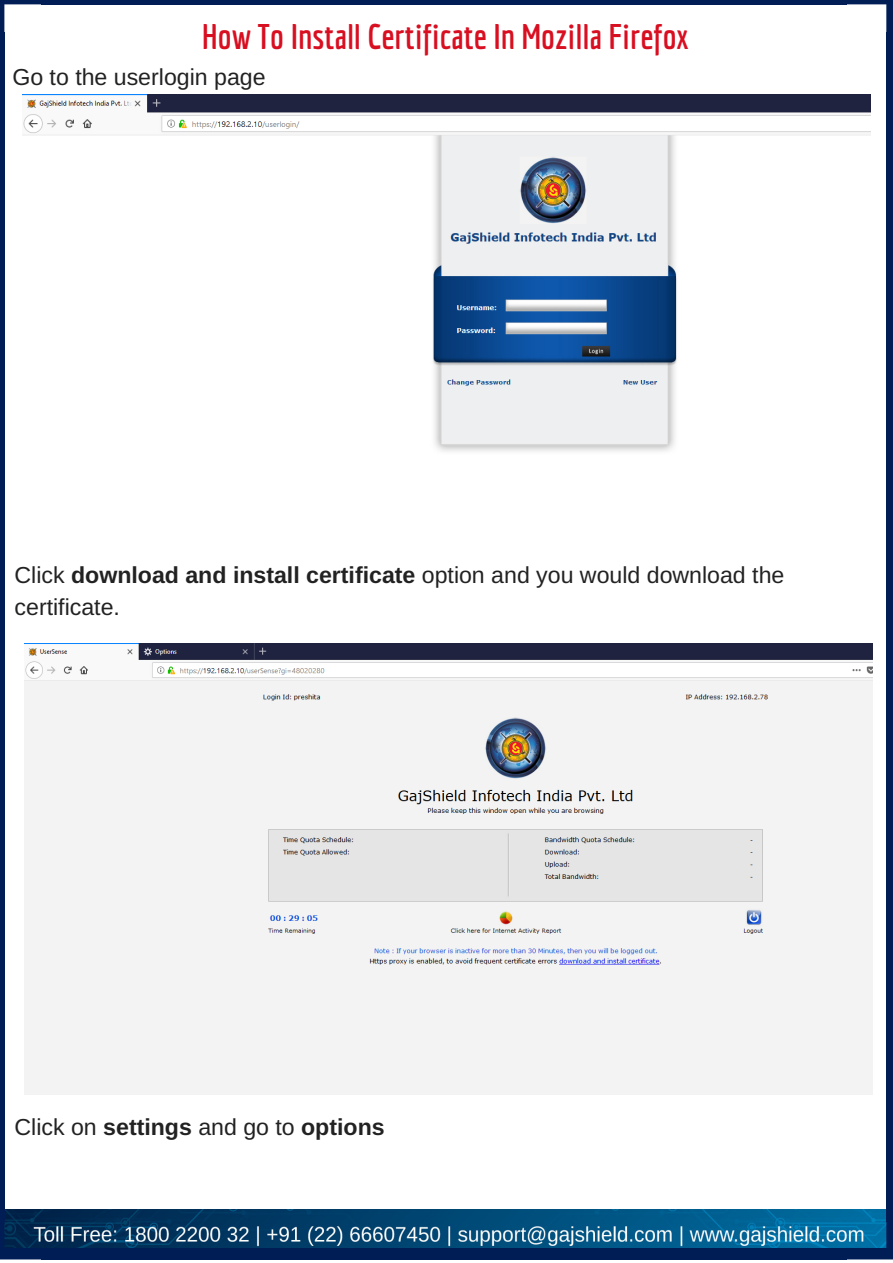
<style>
.page{position:relative;width:893px;height:1263px;background:#fff}
.page>*{position:absolute;margin:0;border:0;box-sizing:border-box;transform-origin:0 0}
.t1{font:700 34.65px "Economica";color:#d80f21}
.t2{font:23.1px/31.5px "Arimo";color:#222}
.t3{font:700 23.1px "Arimo";color:#222}
.s1{font-weight:700}
.s2{font-weight:400}
</style>
<div class="page">
<img style="left:4px;top:1209px;width:882px;height:39px">
<img style="left:22px;top:94px;width:848px;height:358px">
<img style="left:25px;top:643px;width:847px;height:452px">
<svg style="left:0;top:0;width:43px;height:34px"></svg>
<hr style="left:0;top:32px;width:4px;height:1189px;background:#011d56">
<svg style="left:0;top:1219px;width:43px;height:40px;background:#062955"></svg>
<div style="left:41px;top:1248px;width:806px;height:11px;background:#011d56"></div>
<svg style="left:845px;top:1219px;width:47px;height:40px;background:#0b598e"></svg>
<div style="left:886px;top:32px;width:6px;height:1189px;background:#011d56"></div>
<hr style="left:41px;top:0;width:806px;height:4px;background:#011d56">
<svg style="left:845px;top:0;width:47px;height:32px"></svg>
<h1 class="t1" style="left:202px;top:17px;width:489px">How To Install Certificate In Mozilla Firefox</h1>
<p class="t2" style="left:12px;top:62px;width:255px">Go to the userlogin page</p>
<p class="t2" style="left:15px;top:560px;width:771px">Click <span class="s1">download and install certificate</span> option and you would download the certificate.</p>
<p class="t3" style="left:15px;top:1114px;width:371px"><span class="s2">Click on</span> settings <span class="s2">and go to</span> options</p>
</div>
